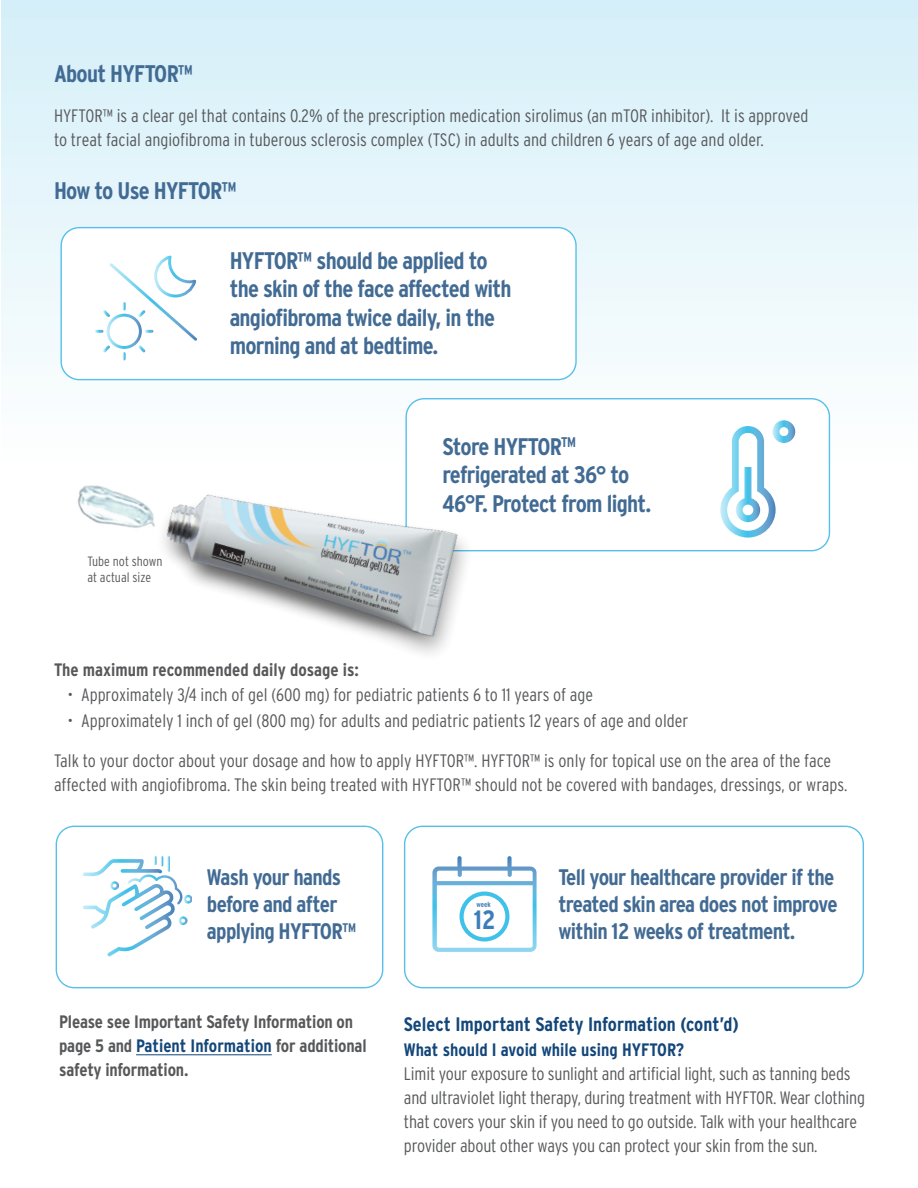
<style>
.page{position:relative;width:918px;height:1188px;background:#fff}
.page>*{position:absolute;margin:0;border:0;box-sizing:border-box;transform-origin:0 0}
.t1{font:700 26.4px "Interstate Condensed";color:#3d7db9}
.t2{font:700 24px/28.5px "Interstate Condensed";letter-spacing:-.03em;color:#426b94}
.t3{font:700 22.5px/27px "Interstate Condensed";letter-spacing:-.03em;color:#426b94}
.t4{font:700 19.5px "Interstate Condensed";color:#134679}
.t5{font:300 18px/24px "Interstate Condensed";color:#57585a}
.t6{font:700 18px/24px "Interstate Condensed";letter-spacing:-.01em;color:#57585a}
.t7{font:700 18px "Interstate Condensed";color:#134679}
.t8{font:300 13.5px/16.5px "Interstate Condensed";color:#57585a}
.t9{font:700 7.5px "Interstate Condensed";color:#3d7db9}
.s1{color:#134679}
</style>
<div class="page">
<div style="left:2px;top:0;width:916px;height:469px;background:linear-gradient(to bottom,#d4eff8,#fefefe)"></div>
<svg style="left:83px;top:856px;width:109px;height:100px"></svg>
<svg style="left:432px;top:856px;width:105px;height:96px"></svg>
<div style="left:406px;top:399px;width:423px;height:152px;background:#fff;border-radius:18px"></div>
<div style="left:405px;top:398px;width:425px;height:153px;border:1px solid #55c0e9;border-radius:18px"></div>
<svg style="left:720px;top:420px;width:75px;height:118px"></svg>
<div style="left:404px;top:826px;width:460px;height:162px;border:1px solid #55c0e9;border-radius:18px"></div>
<div style="left:61px;top:228px;width:515px;height:152px;background:#fff;border-radius:18px"></div>
<div style="left:60px;top:227px;width:517px;height:153px;border:1px solid #55c0e9;border-radius:18px"></div>
<div style="left:56px;top:826px;width:327px;height:162px;border:1px solid #55c0e9;border-radius:18px"></div>
<svg style="left:95px;top:255px;width:102px;height:105px"></svg>
<img style="left:35px;top:386px;width:481px;height:268px">
<hr style="left:136px;top:1055px;width:136px;height:1px;background:#134679">
<p class="t2" style="left:54px;top:59px;width:141px">About HYFTOR™</p>
<p class="t5" style="left:54px;top:104px;width:756px">HYFTOR™ is a clear gel that contains 0.2% of the prescription medication sirolimus (an mTOR inhibitor). It is approved to treat facial angiofibroma in tuberous sclerosis complex (TSC) in adults and children 6 years of age and older.</p>
<p class="t2" style="left:54px;top:176px;width:184px">How to Use HYFTOR™</p>
<p class="t2" style="left:230px;top:246px;width:284px">HYFTOR™ should be applied to the skin of the face affected with angiofibroma twice daily, in the morning and at bedtime.</p>
<p class="t8" style="left:87px;top:553px;width:77px">Tube not shown at actual size</p>
<p class="t2" style="left:443px;top:432px;width:210px">Store HYFTOR<sup>TM </sup>refrigerated at 36° to<br>46°F. Protect from light.</p>
<p class="t6" style="left:54px;top:657px;width:306px">The maximum recommended daily dosage is:</p>
<p class="t5" style="left:68px;top:683px;width:527px">• Approximately 3/4 inch of gel (600 mg) for pediatric patients 6 to 11 years of age</p>
<p class="t5" style="left:68px;top:708px;width:622px">• Approximately 1 inch of gel (800 mg) for adults and pediatric patients 12 years of age and older</p>
<p class="t5" style="left:54px;top:749px;width:795px">Talk to your doctor about your dosage and how to apply HYFTOR™. HYFTOR™ is only for topical use on the area of the face affected with angiofibroma. The skin being treated with HYFTOR™ should not be covered with bandages, dressings, or wraps.</p>
<p class="t3" style="left:207px;top:863px;width:151px">Wash your hands before and after applying HYFTOR™</p>
<p class="t3" style="left:558px;top:863px;width:281px">Tell your healthcare provider if the treated skin area does not improve within 12 weeks of treatment.</p>
<p class="t9" style="left:477px;top:900px;width:16px">week</p>
<h1 class="t1" style="left:474px;top:905px;width:24px">12</h1>
<p class="t6" style="left:59px;top:1010px;width:309px">Please see Important Safety Information on page 5 and <span class="s1">Patient Information</span> for additional safety information.</p>
<p class="t4" style="left:404px;top:1013px;width:337px">Select Important Safety Information (cont’d)</p>
<p class="t7" style="left:404px;top:1039px;width:282px">What should I avoid while using HYFTOR?</p>
<p class="t5" style="left:404px;top:1062px;width:463px">Limit your exposure to sunlight and artificial light, such as tanning beds and ultraviolet light therapy, during treatment with HYFTOR. Wear clothing that covers your skin if you need to go outside. Talk with your healthcare provider about other ways you can protect your skin from the sun.</p>
</div>
